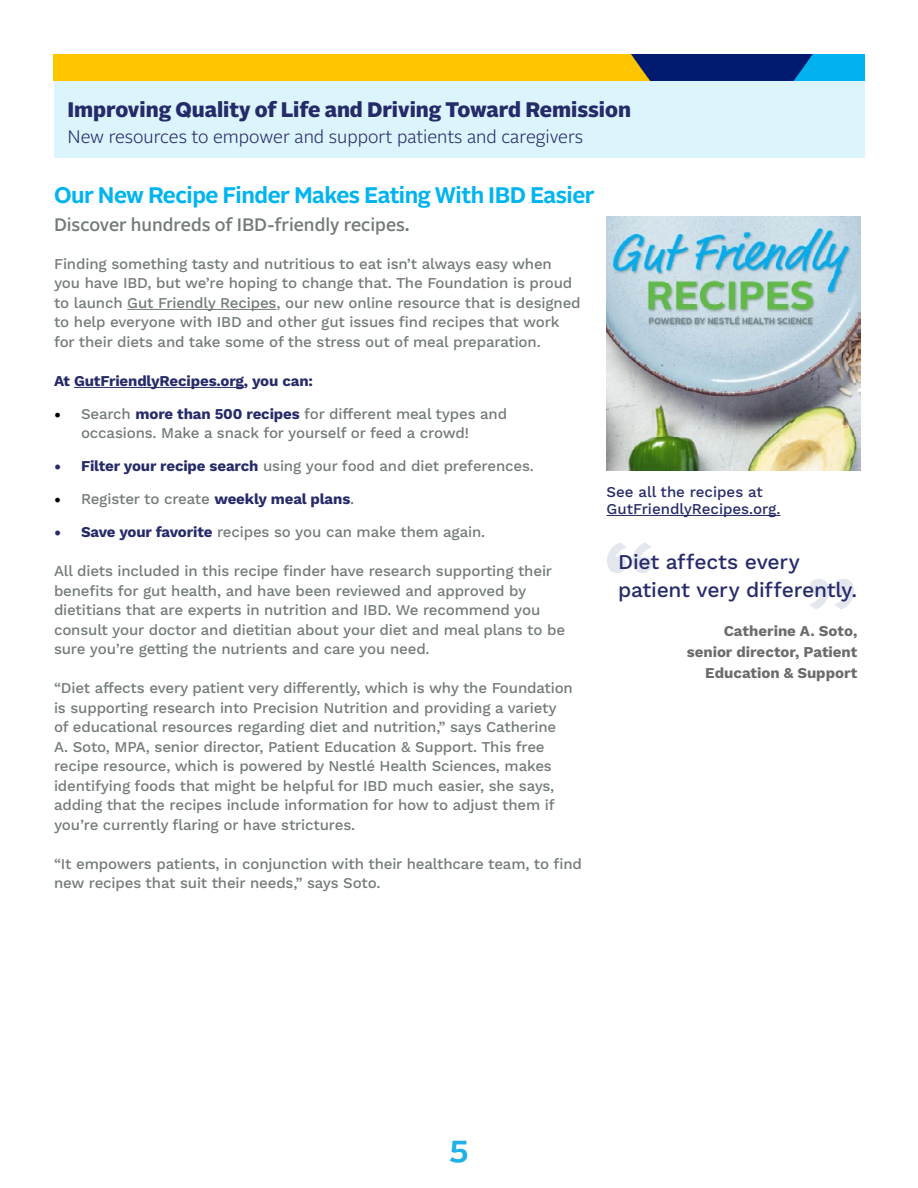
<style>
.page{position:relative;width:918px;height:1188px;background:#fff}
.page>*{position:absolute;margin:0;border:0;box-sizing:border-box;transform-origin:0 0}
.t1{font:700 93px "Work Sans";color:#e5e7ef}
.t2{font:700 30px "Alrightv 2 Normal";color:#20b1e7}
.t3{font:700 22.5px "Alrightv 2 Normal";letter-spacing:-.02em;color:#00b4f0}
.t4{font:900 21px "Alrightv 2 Normal";color:#252a68}
.t5{font:500 21px/27.3px "Work Sans";letter-spacing:-.015em;color:#262a69}
.t6{font:300 18px "Alrightv 2 Normal";color:#252a68}
.t7{font:500 18px "Alrightv 2 Normal";color:#737a7a}
.t8{font:500 15px/19.5px "Work Sans";letter-spacing:-.01em;color:#737a7a}
.t9{font:700 15px/21px "Work Sans";color:#6b6b6b;text-align:right}
.t10{font:500 15px/16.5px "Work Sans";color:#252a68}
.t11{font:700 15px "Work Sans";letter-spacing:-.01em;color:#252a68}
.s1{font-family:"Minion Pro";font-weight:400;font-size:18px;color:#000}
.s2{font-weight:700;color:#252a68}
.s3{font-family:"Minion Pro";font-weight:700;font-size:18px;color:#252a68}
</style>
<div class="page">
<div style="left:54px;top:81px;width:811px;height:77px;background:#dcf4fc"></div>
<img style="left:53px;top:54px;width:812px;height:27px">
<hr style="left:127px;top:309px;width:149px;height:1px;background:#737a7a">
<hr style="left:74px;top:387px;width:170px;height:1px;background:#252a68">
<hr style="left:607px;top:515px;width:173px;height:1px;background:#252a68">
<img style="left:607px;top:216px;width:253px;height:254px">
<h3 class="t4" style="left:68px;top:94px;width:565px">Improving Quality of Life and Driving Toward Remission</h3>
<p class="t6" style="left:68px;top:124px;width:517px">New resources to empower and support patients and caregivers</p>
<h3 class="t3" style="left:54px;top:179px;width:542px">Our New Recipe Finder Makes Eating With IBD Easier</h3>
<p class="t7" style="left:54px;top:211px;width:357px">Discover hundreds of IBD-friendly recipes.</p>
<p class="t8" style="left:54px;top:255px;width:528px">Finding something tasty and nutritious to eat isn’t always easy when you have IBD, but we’re hoping to change that. The Foundation is proud to launch Gut Friendly Recipes, our new online resource that is designed to help everyone with IBD and other gut issues find recipes that work for their diets and take some of the stress out of meal preparation.</p>
<p class="t11" style="left:54px;top:372px;width:261px">At GutFriendlyRecipes.org, you can:</p>
<p class="t8" style="left:81px;top:405px;width:428px;text-indent:-27px"><span class="s1">•</span> Search <span class="s2">more than 500 recipes</span> for different meal types and occasions. Make a snack for yourself or feed a crowd!</p>
<p class="t8" style="left:54px;top:457px;width:481px"><span class="s3">•</span> <span class="s2">Filter your recipe search</span> using your food and diet preferences.</p>
<p class="t8" style="left:54px;top:490px;width:302px"><span class="s1">•</span> Register to create <span class="s2">weekly meal plans</span>.</p>
<p class="t8" style="left:54px;top:523px;width:433px"><span class="s3">•</span> <span class="s2">Save your favorite</span> recipes so you can make them again.</p>
<p class="t8" style="left:54px;top:562px;width:513px">All diets included in this recipe finder have research supporting their benefits for gut health, and have been reviewed and approved by dietitians that are experts in nutrition and IBD. We recommend you consult your doctor and dietitian about your diet and meal plans to be sure you’re getting the nutrients and care you need.</p>
<p class="t8" style="left:54px;top:679px;width:520px">“Diet affects every patient very differently, which is why the Foundation is supporting research into Precision Nutrition and providing a variety of educational resources regarding diet and nutrition,” says Catherine A. Soto, MPA, senior director, Patient Education &amp; Support. This free recipe resource, which is powered by Nestlé Health Sciences, makes identifying foods that might be helpful for IBD much easier, she says, adding that the recipes include information for how to adjust them if you’re currently flaring or have strictures.</p>
<p class="t8" style="left:54px;top:855px;width:530px">“It empowers patients, in conjunction with their healthcare team, to find new recipes that suit their needs,” says Soto.</p>
<p class="t10" style="left:607px;top:485px;width:175px">See all the recipes at<br>GutFriendlyRecipes.org.</p>
<h1 class="t1" style="left:656px;top:594px;width:54px;rotate:-180deg">’’</h1>
<h3 class="t5" style="left:618px;top:550px;width:241px">Diet affects every patient very differently.</h3>
<h1 class="t1" style="left:805px;top:557px;width:54px">’’</h1>
<p class="t9" style="left:687px;top:621px;width:172px">Catherine A. Soto, senior director, Patient<br>Education &amp; Support</p>
<h2 class="t2" style="left:450px;top:1126px;width:20px">5</h2>
</div>
